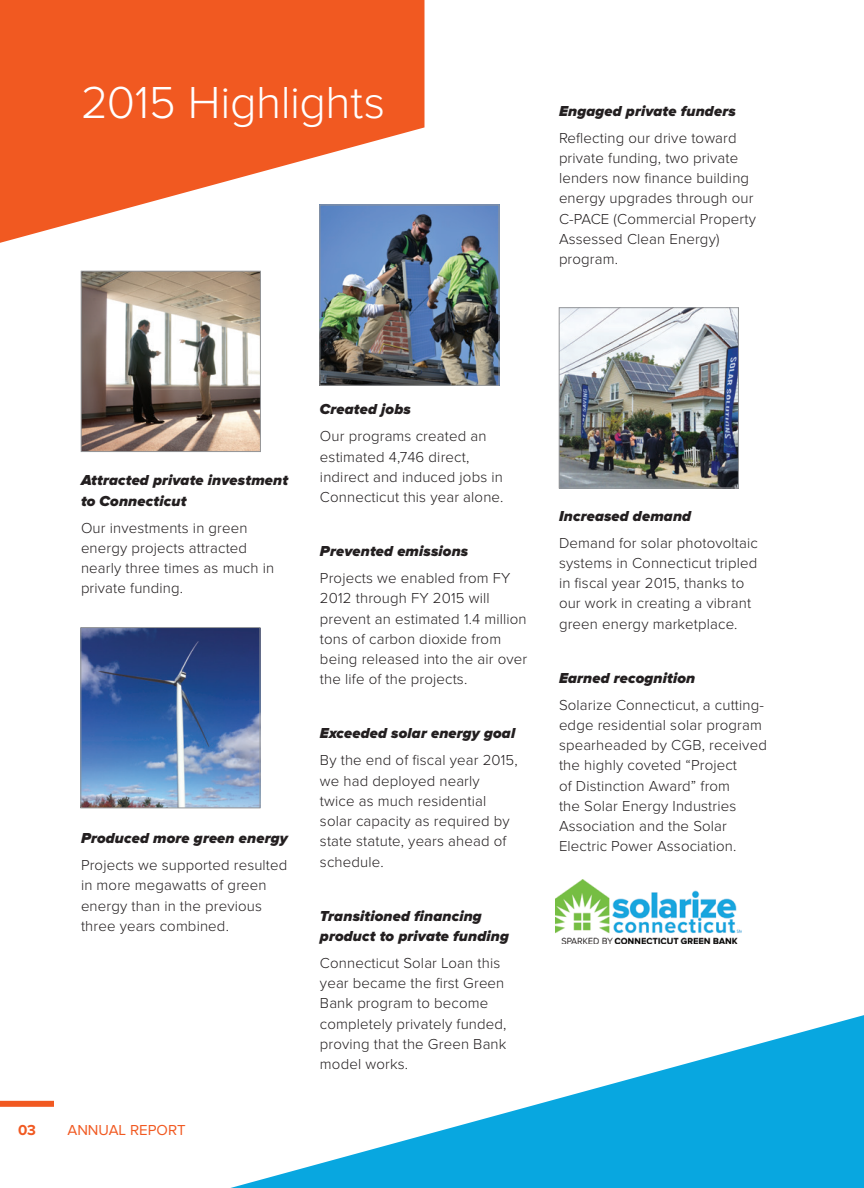
<style>
.page{position:relative;width:864px;height:1188px;background:#fff}
.page>*{position:absolute;margin:0;border:0;box-sizing:border-box;transform-origin:0 0}
.t1{font:300 46.5px "Proxima Nova";letter-spacing:-.01em;color:#fff}
.t2{font:300 15px/20.2px "Proxima Nova";letter-spacing:.01em;color:#231f20}
.t3{font:italic 900 15px/20.2px "Proxima Nova";letter-spacing:.01em;color:#231f20}
.t4{font:15px "Proxima Nova";color:#f15921}
.t5{font:700 15px "Proxima Nova";color:#f15921}
</style>
<div class="page">
<svg style="left:0;top:0;width:424px;height:243px;fill:#f15921"></svg>
<svg style="left:230px;top:1015px;width:634px;height:173px"></svg>
<img style="left:561px;top:310px;width:176px;height:176px">
<div style="left:559px;top:308px;width:180px;height:180px;border:1px solid #939598"></div>
<img style="left:83px;top:273px;width:176px;height:177px">
<div style="left:81px;top:271px;width:180px;height:181px;border:1px solid #939598"></div>
<img style="left:83px;top:629px;width:175px;height:177px">
<div style="left:81px;top:627px;width:179px;height:181px;border:1px solid #939598"></div>
<img style="left:322px;top:207px;width:175px;height:177px">
<div style="left:320px;top:205px;width:179px;height:181px;border:1px solid #939598"></div>
<div style="left:0;top:1101px;width:54px;height:6px;background:#f15921"></div>
<svg style="left:555px;top:898px;width:183px;height:46px"></svg>
<img style="left:556px;top:880px;width:186px;height:63px">
<p class="t1" style="left:81px;top:76px;width:306px">2015 Highlights</p>
<p class="t3" style="left:559px;top:101px;width:178px">Engaged private funders</p>
<p class="t2" style="left:559px;top:128px;width:198px">Reflecting our drive toward private funding, two private lenders now finance building energy upgrades through our<br>C-PACE (Commercial Property<br>Assessed Clean Energy) program.</p>
<p class="t3" style="left:81px;top:471px;width:209px">Attracted private investment to Connecticut</p>
<p class="t2" style="left:81px;top:518px;width:195px">Our investments in green energy projects attracted nearly three times as much in private funding.</p>
<p class="t3" style="left:81px;top:828px;width:208px">Produced more green energy</p>
<p class="t2" style="left:81px;top:855px;width:208px">Projects we supported resulted in more megawatts of green energy than in the previous three years combined.</p>
<p class="t5" style="left:18px;top:1121px;width:20px">03</p>
<p class="t4" style="left:68px;top:1121px;width:120px">ANNUAL REPORT</p>
<p class="t3" style="left:320px;top:400px;width:92px">Created jobs</p>
<p class="t2" style="left:320px;top:426px;width:185px">Our programs created an estimated 4,746 direct, indirect and induced jobs in<br>Connecticut this year alone.</p>
<p class="t3" style="left:320px;top:541px;width:150px">Prevented emissions</p>
<p class="t2" style="left:320px;top:568px;width:209px">Projects we enabled from FY<br>2012 through FY 2015 will prevent an estimated 1.4 million tons of carbon dioxide from being released into the air over the life of the projects.</p>
<p class="t3" style="left:320px;top:724px;width:197px">Exceeded solar energy goal</p>
<p class="t2" style="left:320px;top:750px;width:199px">By the end of fiscal year 2015, we had deployed nearly twice as much residential solar capacity as required by state statute, years ahead of schedule.</p>
<p class="t3" style="left:320px;top:906px;width:191px">Transitioned financing product to private funding</p>
<p class="t2" style="left:320px;top:953px;width:188px">Connecticut Solar Loan this year became the first Green<br>Bank program to become completely privately funded, proving that the Green Bank model works.</p>
<p class="t3" style="left:559px;top:506px;width:134px">Increased demand</p>
<p class="t2" style="left:559px;top:533px;width:200px">Demand for solar photovoltaic systems in Connecticut tripled in fiscal year 2015, thanks to our work in creating a vibrant green energy marketplace.</p>
<p class="t3" style="left:559px;top:668px;width:138px">Earned recognition</p>
<p class="t2" style="left:559px;top:695px;width:209px">Solarize Connecticut, a cutting&shy;edge residential solar program spearheaded by CGB, received the highly coveted “Project<br>of Distinction Award” from<br>the Solar Energy Industries<br>Association and the Solar<br>Electric Power Association.</p>
</div>
